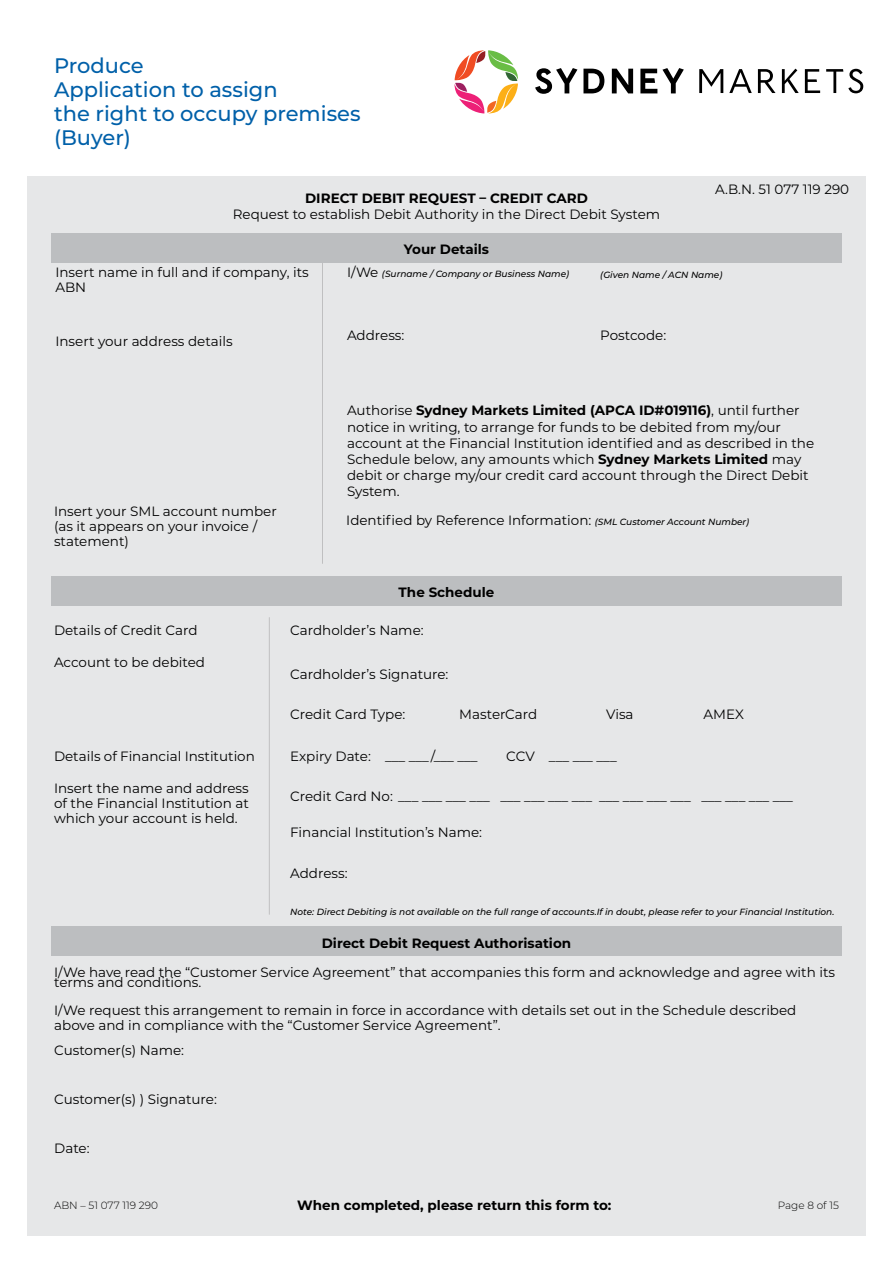
<style>
.page{position:relative;width:893px;height:1263px;background:#fff}
.page>*{position:absolute;margin:0;border:0;box-sizing:border-box;transform-origin:0 0}
.t1{font:500 21px/24px "Montserrat";color:#0060a9}
.t2{font:13.5px/15px "Montserrat";color:#000}
.t3{font:700 13.5px "Montserrat";color:#000}
.t4{font:13.5px "Montserrat";color:#000101}
.t5{font:300 10.5px "Montserrat";color:#000}
.t6{font:italic 500 9px "Montserrat";color:#000}
.s1{font-weight:400;font-style:normal;font-size:13.5px}
.s2{font-weight:700}
.s3{font-weight:500;font-style:italic;font-size:9px}
</style>
<div class="page">
<div style="left:27px;top:176px;width:839px;height:1060px;background:#e6e7e8"></div>
<hr style="left:322px;top:260px;width:1px;height:304px;background:#221f20">
<hr style="left:269px;top:617px;width:1px;height:298px;background:#221f20">
<div style="left:51px;top:233px;width:791px;height:29px;background:#bcbec0"></div>
<div style="left:51px;top:576px;width:791px;height:29px;background:#bcbec0"></div>
<div style="left:51px;top:926px;width:791px;height:30px;background:#bcbec0"></div>
<svg style="left:535px;top:68px;width:42px;height:26px"></svg>
<svg style="left:583px;top:69px;width:21px;height:24px"></svg>
<svg style="left:612px;top:69px;width:21px;height:24px"></svg>
<svg style="left:640px;top:68px;width:44px;height:25px"></svg>
<svg style="left:699px;top:69px;width:24px;height:24px"></svg>
<svg style="left:729px;top:69px;width:23px;height:24px"></svg>
<svg style="left:758px;top:69px;width:17px;height:24px"></svg>
<svg style="left:782px;top:69px;width:17px;height:24px"></svg>
<svg style="left:805px;top:69px;width:15px;height:24px"></svg>
<svg style="left:454px;top:50px;width:64px;height:63px"></svg>
<svg style="left:826px;top:69px;width:37px;height:24px"></svg>
<h1 class="t1" style="left:54px;top:53px;width:308px">Produce<br>Application to assign<br>the right to occupy premises (Buyer)</h1>
<h1 class="t1" style="left:134px;top:78px;width:10px">t</h1>
<p class="t3" style="left:305px;top:189px;width:284px">DIRECT DEBIT REQUEST – CREDIT CARD</p>
<p class="t2" style="left:233px;top:207px;width:429px">Request to establish Debit Authority in the Direct Debit System</p>
<p class="t3" style="left:404px;top:240px;width:87px">Your Details</p>
<p class="t4" style="left:715px;top:180px;width:136px">A.B.N. 51 077 119 290</p>
<p class="t2" style="left:55px;top:264px;width:255px">Insert name in full and if company, its<br>ABN</p>
<p class="t2" style="left:55px;top:333px;width:179px">Insert your address details</p>
<p class="t2" style="left:54px;top:503px;width:224px">Insert your SML account number (as it appears on your invoice / statement)</p>
<p class="t6" style="left:347px;top:268px;width:224px"><span class="s1">I/We</span> (Surname / Company or Business Name)</p>
<p class="t6" style="left:600px;top:268px;width:124px">(Given Name / ACN Name)</p>
<p class="t2" style="left:347px;top:328px;width:59px">Address:</p>
<p class="t2" style="left:600px;top:328px;width:67px">Postcode:</p>
<p class="t2" style="left:347px;top:402px;width:469px;line-height:16.2px">Authorise <span class="s2">Sydney Markets Limited (APCA ID#019116)</span>, until further notice in writing, to arrange for funds to be debited from my/our account at the Financial Institution identified and as described in the Schedule below, any amounts which <span class="s2">Sydney Markets Limited</span> may debit or charge my/our credit card account through the Direct Debit System.</p>
<p class="t2" style="left:346px;top:512px;width:404px">Identified by Reference Information: <span class="s3">(SML Customer Account Number)</span></p>
<p class="t3" style="left:399px;top:583px;width:97px">The Schedule</p>
<p class="t2" style="left:54px;top:622px;width:145px">Details of Credit Card</p>
<p class="t2" style="left:54px;top:654px;width:152px">Account to be debited</p>
<p class="t2" style="left:54px;top:748px;width:202px">Details of Financial Institution</p>
<p class="t2" style="left:54px;top:780px;width:196px;text-align:justify">Insert the name and address of the Financial Institution at which your account is held.</p>
<p class="t2" style="left:290px;top:622px;width:135px">Cardholder’s Name:</p>
<p class="t2" style="left:290px;top:666px;width:160px">Cardholder’s Signature:</p>
<p class="t2" style="left:290px;top:706px;width:117px">Credit Card Type:</p>
<p class="t2" style="left:459px;top:706px;width:79px">MasterCard</p>
<p class="t2" style="left:606px;top:706px;width:29px">Visa</p>
<p class="t2" style="left:704px;top:706px;width:42px">AMEX</p>
<p class="t2" style="left:290px;top:748px;width:189px">Expiry Date: ___ ___ /___ ___</p>
<p class="t2" style="left:506px;top:748px;width:112px">CCV ___ ___ ___</p>
<p class="t2" style="left:290px;top:788px;width:504px">Credit Card No: ___ ___ ___ ___ ___ ___ ___ ___ ___ ___ ___ ___ ___ ___ ___ ___</p>
<p class="t2" style="left:290px;top:824px;width:193px">Financial Institution’s Name:</p>
<p class="t2" style="left:290px;top:865px;width:59px">Address:</p>
<p class="t6" style="left:290px;top:905px;width:546px">Note: Direct Debiting is not available on the full range of accounts.If in doubt, please refer to your Financial Institution.</p>
<p class="t3" style="left:322px;top:933px;width:251px">Direct Debit Request Authorisation</p>
<p class="t2" style="left:54px;top:966px;width:782px;line-height:10.5px">I/We have read the “Customer Service Agreement” that accompanies this form and acknowledge and agree with its terms and conditions.</p>
<p class="t2" style="left:54px;top:1002px;width:744px">I/We request this arrangement to remain in force in accordance with details set out in the Schedule described above and in compliance with the “Customer Service Agreement”.</p>
<p class="t2" style="left:54px;top:1042px;width:131px">Customer(s) Name:</p>
<p class="t2" style="left:54px;top:1091px;width:164px">Customer(s) ) Signature:</p>
<p class="t2" style="left:54px;top:1140px;width:37px">Date:</p>
<p class="t3" style="left:297px;top:1195px;width:316px">When completed, please return this form to:</p>
<p class="t5" style="left:54px;top:1198px;width:106px">ABN – 51 077 119 290</p>
<p class="t5" style="left:778px;top:1198px;width:63px">Page 8 of 15</p>
</div>
